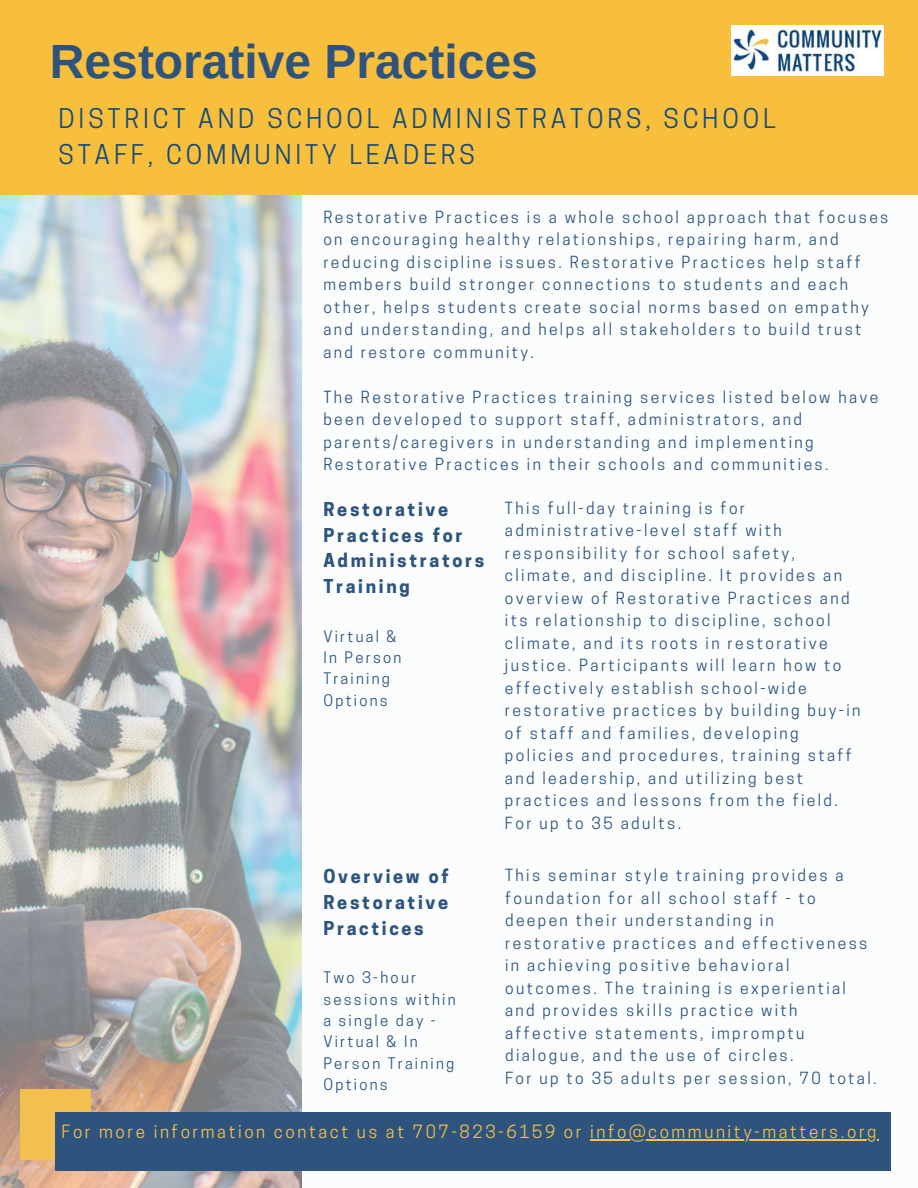
<style>
.page{position:relative;width:918px;height:1188px;background:#fafdfc}
.page>*{position:absolute;margin:0;border:0;box-sizing:border-box;transform-origin:0 0}
.t1{font:700 48px "Arimo";color:#2e547e}
.t2{font:25.5px/36px "Cooper Hewitt";letter-spacing:.15em;color:#154a7c}
.t3{font:700 18px/25.8px "Cooper Hewitt";letter-spacing:.15em;color:#2e547e;text-align:justify}
.t4{font:17.1px "Cooper Hewitt";letter-spacing:.15em;color:#f2c04e}
.t5{font:15.75px/22.5px "Cooper Hewitt";letter-spacing:.15em;color:#2e547e}
.t6{font:15px/21.3px "Cooper Hewitt";letter-spacing:.15em;color:#2e547e}
</style>
<div class="page">
<img style="left:0;top:195px;width:301px;height:993px">
<div style="left:0;top:0;width:918px;height:195px;background:#f8bf3c"></div>
<img style="left:731px;top:25px;width:152px;height:51px">
<div style="left:20px;top:1089px;width:71px;height:71px;background:#f2c04e"></div>
<div style="left:55px;top:1112px;width:835px;height:59px;background:#2e547e"></div>
<hr style="left:590px;top:1139px;width:289px;height:2px;background:#f2c04e">
<h1 class="t1" style="left:50px;top:35px;width:489px">Restorative Practices</h1>
<p class="t2" style="left:59px;top:104px;width:719px">DISTRICT AND SCHOOL ADMINISTRATORS, SCHOOL<br>STAFF, COMMUNITY LEADERS</p>
<p class="t5" style="left:323px;top:207px;width:567px">Restorative Practices is a whole school approach that focuses on encouraging healthy relationships, repairing harm, and reducing discipline issues. Restorative Practices help staff members build stronger connections to students and each other, helps students create social norms based on empathy and understanding, and helps all stakeholders to build trust and restore community.</p>
<h3 class="t5" style="left:323px;top:387px;width:557px">The Restorative Practices training services listed below have been developed to support staff, administrators, and parents/caregivers in understanding and implementing Restorative Practices in their schools and communities.</h3>
<p class="t3" style="left:323px;top:498px;width:162px;text-align:left">Restorative<br>Practices for<br>Administrators<br>Training</p>
<p class="t6" style="left:323px;top:627px;width:75px">Virtual &amp;</p>
<p class="t6" style="left:323px;top:649px;width:80px">In Person</p>
<h3 class="t6" style="left:323px;top:670px;width:68px">Training</h3>
<p class="t6" style="left:323px;top:691px;width:66px">Options</p>
<p class="t3" style="left:323px;top:866px;width:127px">Overview of Restorative Practices</p>
<p class="t6" style="left:323px;top:969px;width:134px">Two 3-hour sessions within a single day -<br>Virtual &amp; In<br>Person Training</p>
<p class="t6" style="left:323px;top:1076px;width:66px">Options</p>
<p class="t5" style="left:505px;top:499px;width:357px">This full-day training is for administrative-level staff with responsibility for school safety, climate, and discipline. It provides an overview of Restorative Practices and its relationship to discipline, school climate, and its roots in restorative justice. Participants will learn how to effectively establish school-wide restorative practices by building buy-in of staff and families, developing policies and procedures, training staff and leadership, and utilizing best practices and lessons from the field.</p>
<p class="t5" style="left:505px;top:814px;width:178px">For up to 35 adults.</p>
<p class="t5" style="left:505px;top:866px;width:364px">This seminar style training provides a foundation for all school staff - to deepen their understanding in restorative practices and effectiveness in achieving positive behavioral outcomes. The training is experiential and provides skills practice with affective statements, impromptu dialogue, and the use of circles.</p>
<p class="t5" style="left:505px;top:1069px;width:373px">For up to 35 adults per session, 70 total.</p>
<h2 class="t4" style="left:62px;top:1125px;width:521px">For more information contact us at 707-823-6159 or</h2>
<p class="t4" style="left:590px;top:1125px;width:288px">info@community-matters.org</p>
</div>
